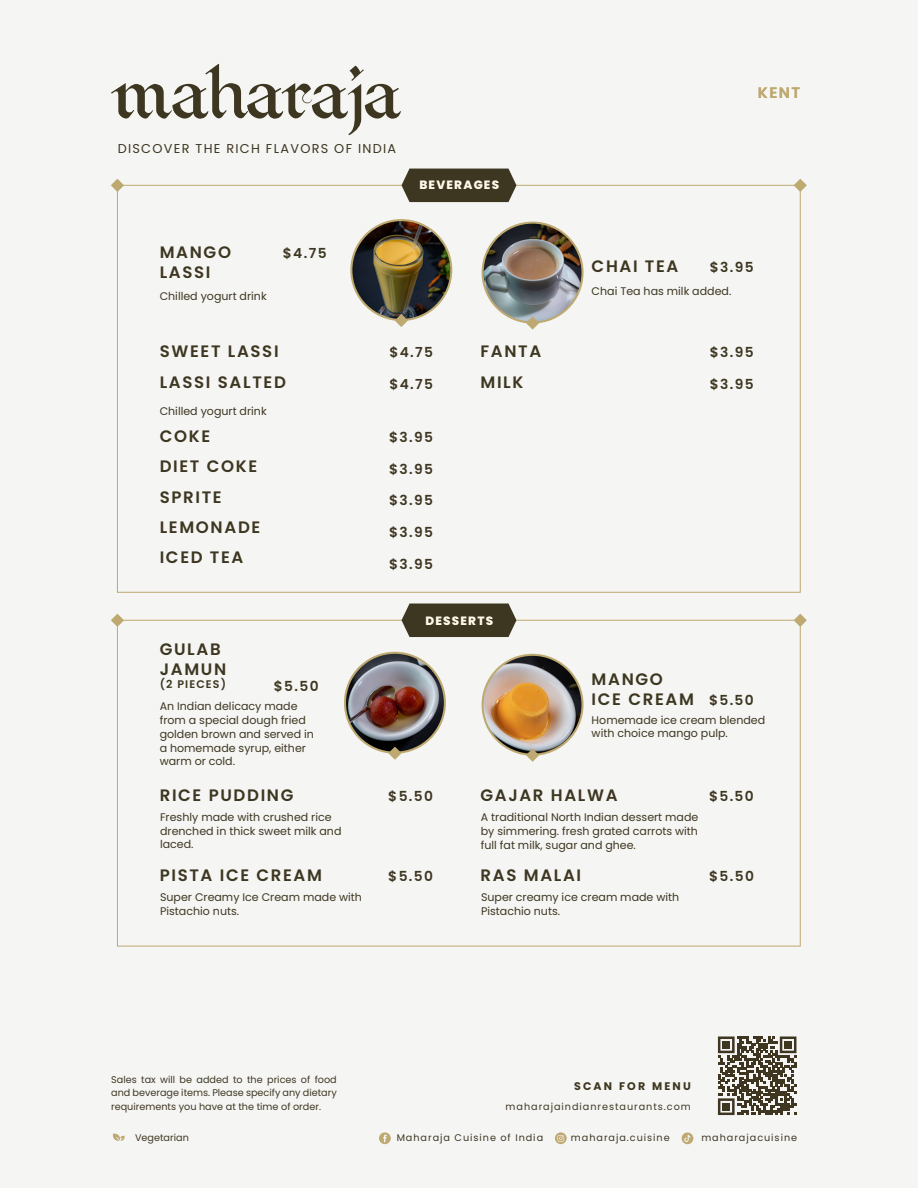
<style>
.page{position:relative;width:918px;height:1188px;background:#f5f5f4}
.page>*{position:absolute;margin:0;border:0;box-sizing:border-box;transform-origin:0 0}
.t1{font:70.5px "Kingthings Foundation";color:#3d3620}
.t2{font:600 16.5px/30.3px "Poppins";letter-spacing:.1em;color:#3d3620}
.t3{font:600 15.15px "Poppins";color:#bea971}
.t4{font:600 13.8px "Poppins";letter-spacing:.1em;color:#3d3620}
.t5{font:12.75px "Poppins";letter-spacing:.1em;color:#3d3620}
.t6{font:800 12px "Poppins";letter-spacing:.1em;color:#fef9e9}
.t7{font:11.1px/13.8px "Poppins";color:#3d3620}
.t8{font:700 11.1px "Poppins";letter-spacing:.2em;color:#3d3620}
.t9{font:600 11.1px "Poppins";letter-spacing:.1em;color:#3d3620}
.t10{font:9.6px/13.8px "Poppins";letter-spacing:.1em;color:#3d3620;text-align:justify}
.t11{font:9.6px "Poppins";color:#3d3620}
.s1{font-size:13.8px}
</style>
<div class="page">
<svg style="left:117px;top:185px;width:684px;height:408px"></svg>
<svg style="left:111px;top:179px;width:13px;height:13px"></svg>
<svg style="left:794px;top:179px;width:13px;height:13px"></svg>
<svg style="left:350px;top:219px;width:102px;height:102px"></svg>
<img style="left:352px;top:221px;width:98px;height:98px;border-radius:49px">
<svg style="left:395px;top:314px;width:13px;height:13px"></svg>
<svg style="left:482px;top:222px;width:102px;height:102px"></svg>
<img style="left:484px;top:224px;width:97px;height:97px;border-radius:49px">
<svg style="left:526px;top:317px;width:13px;height:12px"></svg>
<div style="left:402px;top:169px;width:114px;height:33px;background:#3d3620"></div>
<svg style="left:117px;top:620px;width:684px;height:327px"></svg>
<svg style="left:111px;top:614px;width:13px;height:13px"></svg>
<svg style="left:794px;top:614px;width:13px;height:13px"></svg>
<div style="left:402px;top:604px;width:114px;height:33px;background:#3d3620"></div>
<svg style="left:344px;top:652px;width:102px;height:102px"></svg>
<img style="left:346px;top:654px;width:98px;height:98px;border-radius:49px">
<svg style="left:389px;top:747px;width:12px;height:13px"></svg>
<svg style="left:482px;top:654px;width:102px;height:102px"></svg>
<img style="left:484px;top:656px;width:97px;height:98px;border-radius:49px">
<svg style="left:526px;top:749px;width:13px;height:13px"></svg>
<svg style="left:113px;top:1134px;width:12px;height:7px"></svg>
<svg style="left:379px;top:1132px;width:12px;height:12px"></svg>
<svg style="left:555px;top:1132px;width:12px;height:12px"></svg>
<svg style="left:682px;top:1132px;width:11px;height:12px"></svg>
<svg style="left:718px;top:1037px;width:78px;height:78px"></svg>
<div style="left:723px;top:1041px;width:7px;height:7px;background:#3e3621"></div>
<div style="left:785px;top:1041px;width:7px;height:7px;background:#3e3621"></div>
<div style="left:723px;top:1103px;width:7px;height:7px;background:#3e3621"></div>
<h1 class="t1" style="left:112px;top:56px;width:290px">maharaja</h1>
<p class="t5" style="left:118px;top:141px;width:280px">DISCOVER THE RICH FLAVORS OF INDIA</p>
<p class="t6" style="left:419px;top:177px;width:81px">BEVERAGES</p>
<h2 class="t2" style="left:160px;top:243px;width:73px;line-height:20px">MANGO<br>LASSI</h2>
<p class="t4" style="left:283px;top:246px;width:45px">$4.75</p>
<p class="t7" style="left:160px;top:289px;width:108px">Chilled yogurt drink</p>
<h3 class="t3" style="left:758px;top:84px;width:44px">KENT</h3>
<h2 class="t2" style="left:592px;top:251px;width:88px">CHAI TEA</h2>
<p class="t4" style="left:710px;top:259px;width:45px">$3.95</p>
<p class="t7" style="left:592px;top:284px;width:141px">Chai Tea has milk added.</p>
<h2 class="t2" style="left:160px;top:337px;width:128px">SWEET LASSI<br>LASSI SALTED</h2>
<p class="t4" style="left:389px;top:345px;width:45px">$4.75</p>
<p class="t4" style="left:389px;top:376px;width:45px">$4.75</p>
<p class="t7" style="left:160px;top:405px;width:108px">Chilled yogurt drink</p>
<h2 class="t2" style="left:160px;top:421px;width:102px">COKE<br>DIET COKE<br>SPRITE<br>LEMONADE<br>ICED TEA</h2>
<p class="t4" style="left:389px;top:429px;width:45px">$3.95</p>
<p class="t4" style="left:389px;top:461px;width:45px">$3.95</p>
<p class="t4" style="left:389px;top:493px;width:45px">$3.95</p>
<p class="t4" style="left:389px;top:524px;width:45px">$3.95</p>
<p class="t4" style="left:389px;top:556px;width:45px">$3.95</p>
<h2 class="t2" style="left:480px;top:337px;width:62px">FANTA<br>MILK</h2>
<p class="t4" style="left:710px;top:345px;width:45px">$3.95</p>
<p class="t4" style="left:710px;top:376px;width:45px">$3.95</p>
<h2 class="t2" style="left:160px;top:639px;width:68px;line-height:20px">GULAB<br>JAMUN</h2>
<p class="t9" style="left:160px;top:678px;width:68px">(2 PIECES)</p>
<p class="t4" style="left:274px;top:678px;width:46px">$5.50</p>
<p class="t7" style="left:160px;top:699px;width:156px">An Indian delicacy made from a special dough fried golden brown and served in a homemade syrup, either warm or cold.</p>
<p class="t6" style="left:425px;top:614px;width:69px">DESSERTS</p>
<h2 class="t2" style="left:592px;top:669px;width:164px;line-height:20px">MANGO<br>ICE CREAM <span class="s1">$5.50</span></h2>
<p class="t7" style="left:592px;top:713px;width:175px">Homemade ice cream blended with choice mango pulp.</p>
<h2 class="t2" style="left:160px;top:780px;width:135px">RICE PUDDING</h2>
<p class="t4" style="left:388px;top:788px;width:46px">$5.50</p>
<h2 class="t2" style="left:480px;top:780px;width:139px">GAJAR HALWA</h2>
<p class="t4" style="left:709px;top:788px;width:46px">$5.50</p>
<p class="t7" style="left:160px;top:810px;width:183px">Freshly made with crushed rice drenched in thick sweet milk and laced.</p>
<p class="t7" style="left:481px;top:811px;width:219px;text-align:justify">A traditional North Indian dessert made by simmering. fresh grated carrots with full fat milk, sugar and ghee.</p>
<h2 class="t2" style="left:160px;top:860px;width:164px">PISTA ICE CREAM</h2>
<p class="t4" style="left:388px;top:868px;width:46px">$5.50</p>
<h2 class="t2" style="left:481px;top:860px;width:102px">RAS MALAI</h2>
<p class="t4" style="left:709px;top:868px;width:46px">$5.50</p>
<p class="t7" style="left:160px;top:891px;width:203px">Super Creamy Ice Cream made with<br>Pistachio nuts.</p>
<p class="t7" style="left:481px;top:891px;width:200px">Super creamy ice cream made with<br>Pistachio nuts.</p>
<p class="t10" style="left:111px;top:1072px;width:227px">Sales tax will be added to the prices of food and beverage items. Please specify any dietary requirements you have at the time of order.</p>
<p class="t8" style="left:574px;top:1080px;width:118px">SCAN FOR MENU</p>
<p class="t10" style="left:506px;top:1100px;width:187px">maharajaindianrestaurants.com</p>
<p class="t11" style="left:135px;top:1132px;width:55px">Vegetarian</p>
<p class="t10" style="left:397px;top:1131px;width:148px">Maharaja Cuisine of India</p>
<p class="t10" style="left:571px;top:1131px;width:100px">maharaja.cuisine</p>
<p class="t10" style="left:701px;top:1131px;width:97px">maharajacuisine</p>
</div>
